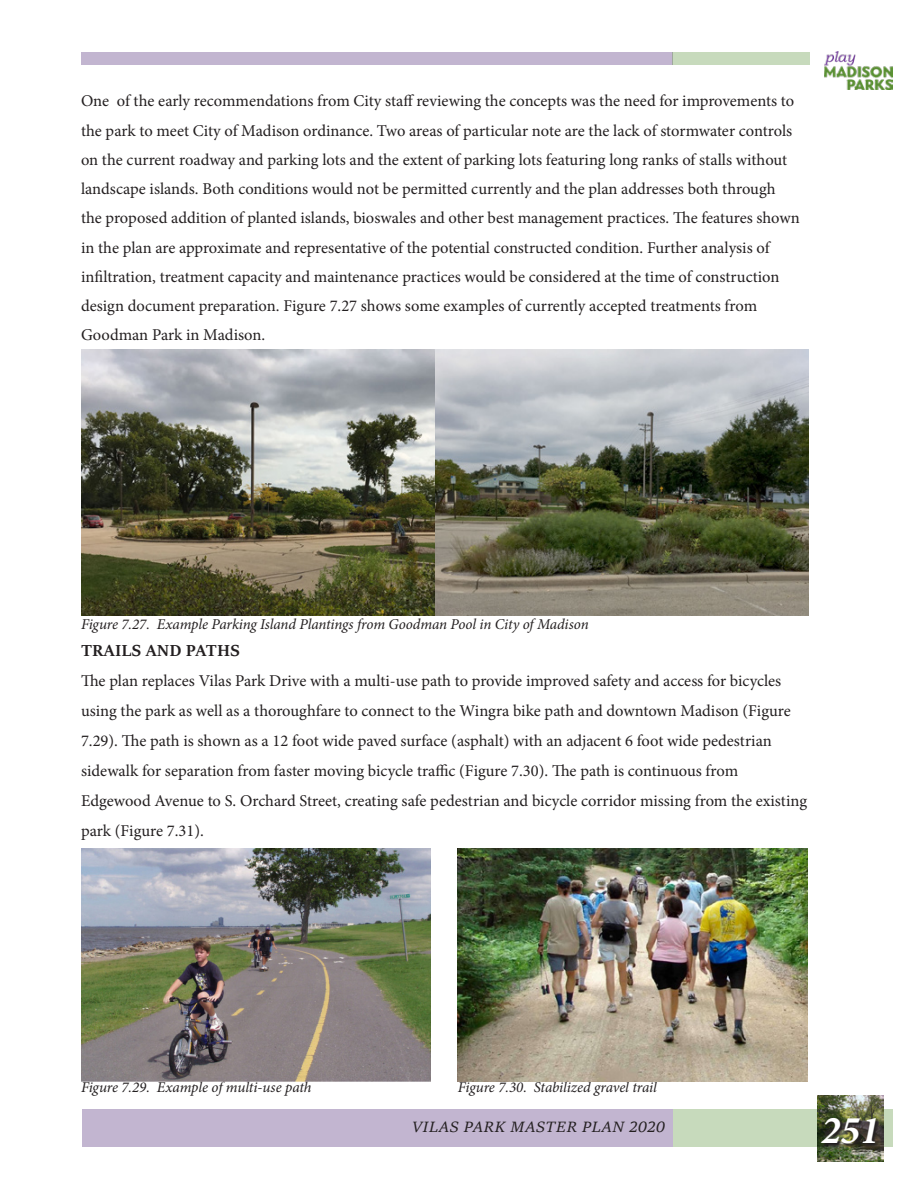
<style>
.page{position:relative;width:918px;height:1188px;background:#fff}
.page>*{position:absolute;margin:0;border:0;box-sizing:border-box;transform-origin:0 0}
.t1{font:italic 700 39.45px "Minion Pro";color:#fff}
.VPMP_Subheadding{font:700 18px "Sitka Banner";letter-spacing:.045em;color:#231f20}
.VPMP_Body{font:16.5px/29.2px "Minion Pro";color:#231f20}
.t2{font:italic 16.5px "Sitka Subheading";letter-spacing:.045em;color:#231f20}
.t3{font:italic 15px "Minion Pro";letter-spacing:-.01em;color:#231f20}
</style>
<div class="page">
<div style="left:82px;top:1109px;width:591px;height:38px;background:#c2b5d0"></div>
<img style="left:825px;top:52px;width:67px;height:38px">
<div style="left:673px;top:1109px;width:219px;height:38px;background:#c7dabc"></div>
<img style="left:818px;top:1096px;width:65px;height:65px">
<svg style="left:822px;top:1118px;width:58px;height:29px;background:#3f3f2f"></svg>
<div style="left:81px;top:52px;width:592px;height:13px;background:#c2b5d0"></div>
<div style="left:673px;top:52px;width:137px;height:13px;background:#c7dabc"></div>
<img style="left:81px;top:349px;width:728px;height:266px">
<img style="left:81px;top:848px;width:350px;height:233px">
<img style="left:458px;top:848px;width:350px;height:233px">
<p class="VPMP_Body" style="left:81px;top:87px;width:720px">One of the early recommendations from City staff reviewing the concepts was the need for improvements to the park to meet City of Madison ordinance. Two areas of particular note are the lack of stormwater controls on the current roadway and parking lots and the extent of parking lots featuring long ranks of stalls without landscape islands. Both conditions would not be permitted currently and the plan addresses both through the proposed addition of planted islands, bioswales and other best management practices. The features shown in the plan are approximate and representative of the potential constructed condition. Further analysis of infiltration, treatment capacity and maintenance practices would be considered at the time of construction design document preparation. Figure 7.27 shows some examples of currently accepted treatments from Goodman Park in Madison.</p>
<p class="t3" style="left:81px;top:614px;width:509px">Figure 7.27. Example Parking Island Plantings from Goodman Pool in City of Madison</p>
<p class="VPMP_Subheadding" style="left:81px;top:637px;width:160px">TRAILS AND PATHS</p>
<p class="VPMP_Body" style="left:81px;top:665px;width:728px;line-height:30px">The plan replaces Vilas Park Drive with a multi-use path to provide improved safety and access for bicycles using the park as well as a thoroughfare to connect to the Wingra bike path and downtown Madison (Figure 7.29). The path is shown as a 12 foot wide paved surface (asphalt) with an adjacent 6 foot wide pedestrian sidewalk for separation from faster moving bicycle traffic (Figure 7.30). The path is continuous from Edgewood Avenue to S. Orchard Street, creating safe pedestrian and bicycle corridor missing from the existing park (Figure 7.31).</p>
<p class="t3" style="left:81px;top:1077px;width:232px">Figure 7.29. Example of multi-use path</p>
<p class="t3" style="left:458px;top:1077px;width:200px">Figure 7.30. Stabilized gravel trail</p>
<p class="t2" style="left:412px;top:1115px;width:255px">VILAS PARK MASTER PLAN 2020</p>
<h1 class="t1" style="left:821px;top:1102px;width:60px">251</h1>
</div>
